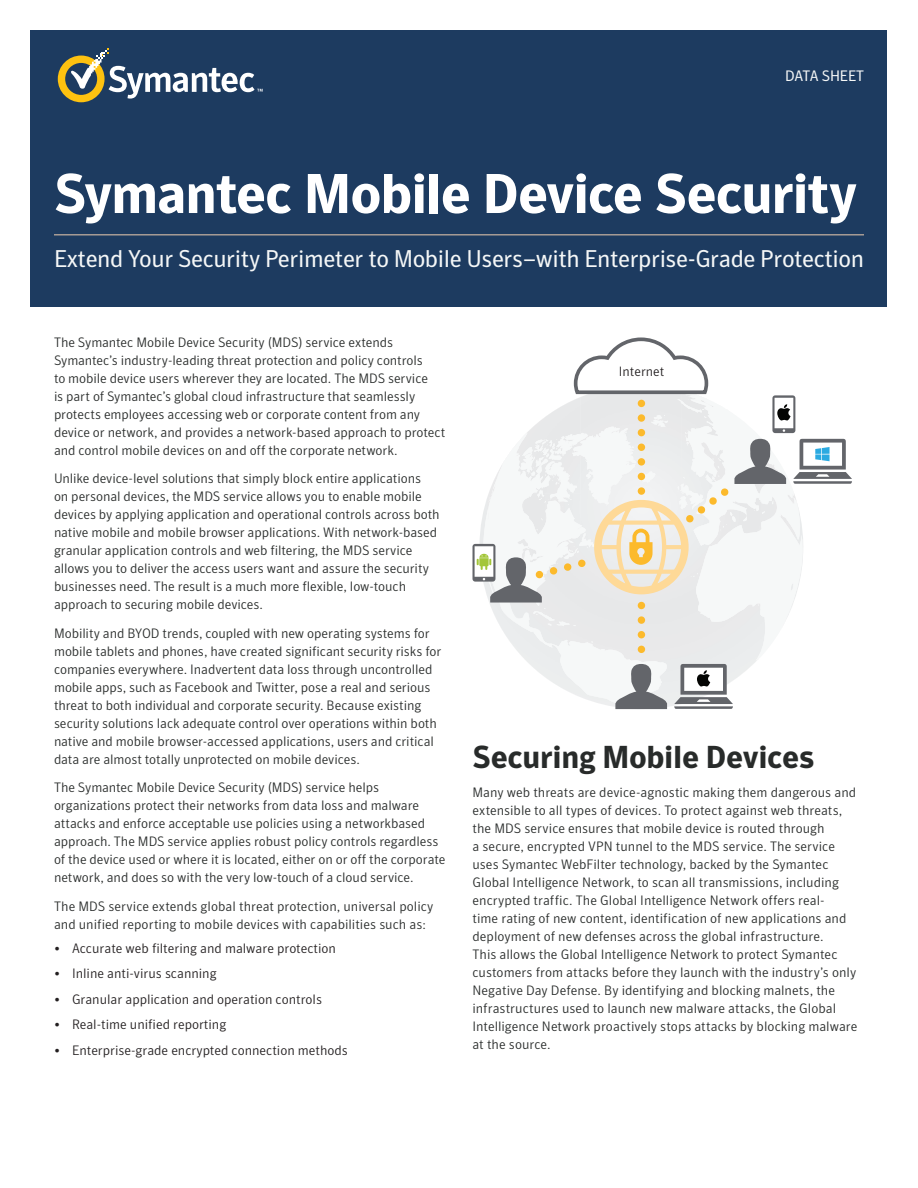
<style>
.page{position:relative;width:918px;height:1188px;background:#fff}
.page>*{position:absolute;margin:0;border:0;box-sizing:border-box;transform-origin:0 0}
.t1{font:700 55.5px "Symantec Sans";letter-spacing:-.025em;color:#fff}
.Body_H1{font:700 31.5px "Symantec Sans";letter-spacing:-.01em;color:#282b2a}
.t2{font:24px "Symantec Sans";letter-spacing:-.02em;color:#f5f7f7}
.t3{font:15px "Symantec Sans";letter-spacing:-.01em;color:#f5f7f7}
.Body_Copy{font:300 13.5px/18px "Symantec Sans";letter-spacing:-.005em;color:#282b2a}
.t4{font:300 13.5px "Symantec Sans";color:#231f20}
.t5{font:300 13.35px "Symantec Sans";color:#231f20}
</style>
<div class="page">
<div style="left:31px;top:31px;width:856px;height:276px;background:#1d3b60"></div>
<svg style="left:58px;top:48px;width:205px;height:54px"></svg>
<hr style="left:54px;top:234px;width:810px;height:2px;background:#a79c95">
<svg style="left:519px;top:653px;width:241px;height:56px"></svg>
<svg style="left:615px;top:664px;width:52px;height:45px"></svg>
<svg style="left:674px;top:664px;width:59px;height:45px"></svg>
<svg style="left:472px;top:338px;width:380px;height:315px"></svg>
<p class="t3" style="left:785px;top:67px;width:80px">DATA SHEET</p>
<h1 class="t1" style="left:54px;top:161px;width:805px">Symantec Mobile Device Security</h1>
<h3 class="t2" style="left:54px;top:245px;width:812px">Extend Your Security Perimeter to Mobile Users–with Enterprise-Grade Protection</h3>
<p class="Body_Copy" style="left:54px;top:333px;width:393px">The Symantec Mobile Device Security (MDS) service extends Symantec’s industry-leading threat protection and policy controls<br>to mobile device users wherever they are located. The MDS service<br>is part of Symantec’s global cloud infrastructure that seamlessly protects employees accessing web or corporate content from any device or network, and provides a network-based approach to protect and control mobile devices on and off the corporate network.</p>
<p class="Body_Copy" style="left:54px;top:470px;width:387px">Unlike device-level solutions that simply block entire applications<br>on personal devices, the MDS service allows you to enable mobile devices by applying application and operational controls across both native mobile and mobile browser applications. With network-based granular application controls and web filtering, the MDS service allows you to deliver the access users want and assure the security businesses need. The result is a much more flexible, low-touch approach to securing mobile devices.</p>
<p class="Body_Copy" style="left:54px;top:624px;width:389px">Mobility and BYOD trends, coupled with new operating systems for mobile tablets and phones, have created significant security risks for companies everywhere. Inadvertent data loss through uncontrolled mobile apps, such as Facebook and Twitter, pose a real and serious threat to both individual and corporate security. Because existing security solutions lack adequate control over operations within both native and mobile browser-accessed applications, users and critical data are almost totally unprotected on mobile devices.</p>
<p class="Body_Copy" style="left:54px;top:779px;width:393px">The Symantec Mobile Device Security (MDS) service helps organizations protect their networks from data loss and malware attacks and enforce acceptable use policies using a networkbased approach. The MDS service applies robust policy controls regardless of the device used or where it is located, either on or off the corporate network, and does so with the very low-touch of a cloud service.</p>
<p class="Body_Copy" style="left:54px;top:897px;width:381px">The MDS service extends global threat protection, universal policy and unified reporting to mobile devices with capabilities such as:</p>
<p class="t4" style="left:54px;top:940px;width:284px">• Accurate web filtering and malware protection</p>
<p class="t4" style="left:54px;top:966px;width:164px">• Inline anti-virus scanning</p>
<p class="t4" style="left:54px;top:991px;width:270px">• Granular application and operation controls</p>
<p class="t4" style="left:54px;top:1017px;width:174px">• Real-time unified reporting</p>
<p class="t4" style="left:54px;top:1042px;width:295px">• Enterprise-grade encrypted connection methods</p>
<p class="t5" style="left:619px;top:363px;width:47px">Internet</p>
<p class="Body_H1" style="left:472px;top:738px;width:344px">Securing Mobile Devices</p>
<p class="Body_Copy" style="left:472px;top:783px;width:387px">Many web threats are device-agnostic making them dangerous and extensible to all types of devices. To protect against web threats, the MDS service ensures that mobile device is routed through<br>a secure, encrypted VPN tunnel to the MDS service. The service uses Symantec WebFilter technology, backed by the Symantec Global Intelligence Network, to scan all transmissions, including encrypted traffic. The Global Intelligence Network offers real-<br>time rating of new content, identification of new applications and deployment of new defenses across the global infrastructure.<br>This allows the Global Intelligence Network to protect Symantec customers from attacks before they launch with the industry’s only Negative Day Defense. By identifying and blocking malnets, the infrastructures used to launch new malware attacks, the Global Intelligence Network proactively stops attacks by blocking malware at the source.</p>
</div>
